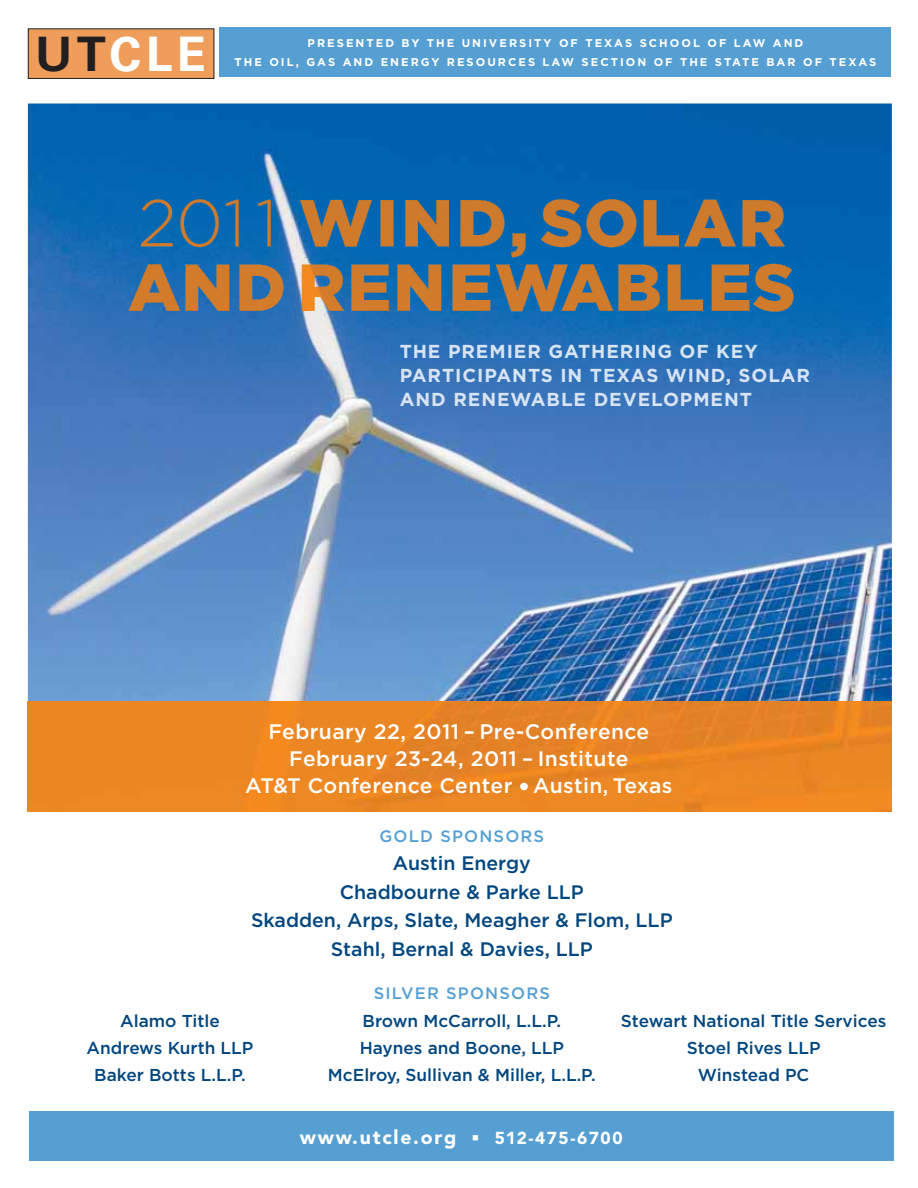
<style>
.page{position:relative;width:918px;height:1188px;background:#fff}
.page>*{position:absolute;margin:0;border:0;box-sizing:border-box;transform-origin:0 0}
.t1{font:700 47.55px "Univers";letter-spacing:.09em;color:#fff}
.t2{font:500 21px/27px "Gotham";letter-spacing:.02em;color:#fff;text-align:center}
.t3{font:500 19.5px/28.5px "Gotham";color:#00467f;text-align:center}
.t4{font:900 19.5px "Avenir LT Std";letter-spacing:.09em;color:#fff}
.t5{font:700 18.75px/24px "Gotham";letter-spacing:.05em;color:#d8e4f3}
.t6{font:500 17.25px/27px "Gotham";color:#00467f;text-align:center}
.t7{font:900 17.25px "Avenir LT Std";letter-spacing:.09em;color:#fff}
.t8{font:500 16.5px "Gotham";letter-spacing:.07em;color:#569fd3}
.t9{font:700 11.25px/19.5px "Gotham";letter-spacing:.18em;color:#fff;text-align:center}
.s1{color:#231f20}
.s2{font-size:27px}
</style>
<div class="page">
<img style="left:28px;top:104px;width:864px;height:598px">
<hr style="left:892px;top:702px;width:1px;height:109px;background:#f68b1e">
<img style="left:28px;top:702px;width:864px;height:109px">
<img style="left:141px;top:199px;width:130px;height:48px">
<img style="left:300px;top:199px;width:485px;height:58px">
<img style="left:128px;top:264px;width:666px;height:48px">
<div style="left:220px;top:27px;width:671px;height:50px;background:#569fd3"></div>
<div style="left:29px;top:1112px;width:864px;height:49px;background:#569fd3"></div>
<div style="left:28px;top:29px;width:186px;height:49px;background:#ee9d5a"></div>
<div style="left:28px;top:28px;width:186px;height:51px;border:1px solid #231f20"></div>
<h1 class="t1" style="left:35px;top:37px;width:172px"><span class="s1">UT</span>CLE</h1>
<p class="t9" style="left:235px;top:34px;width:643px">PRESENTED BY THE UNIVERSITY OF TEXAS SCHOOL OF LAW AND<br>THE OIL, GAS AND ENERGY RESOURCES LAW SECTION OF THE STATE BAR OF TEXAS</p>
<p class="t5" style="left:400px;top:341px;width:412px">THE PREMIER GATHERING OF KEY<br>PARTICIPANTS IN TEXAS WIND, SOLAR<br>AND RENEWABLE DEVELOPMENT</p>
<p class="t2" style="left:245px;top:720px;width:429px">February 22, 2011 – Pre-Conference<br>February 23-24, 2011 – Institute<br>AT&amp;T Conference Center <span class="s2">•</span>Austin, Texas</p>
<p class="t8" style="left:380px;top:830px;width:166px">GOLD SPONSORS</p>
<p class="t3" style="left:251px;top:851px;width:423px">Austin Energy<br>Chadbourne &amp; Parke LLP<br>Skadden, Arps, Slate, Meagher &amp; Flom, LLP<br>Stahl, Bernal &amp; Davies, LLP</p>
<p class="t8" style="left:374px;top:987px;width:178px">SILVER SPONSORS</p>
<p class="t6" style="left:87px;top:1009px;width:168px">Alamo Title<br>Andrews Kurth LLP<br>Baker Botts L.L.P.</p>
<p class="t6" style="left:328px;top:1009px;width:269px">Brown McCarroll, L.L.P.<br>Haynes and Boone, LLP<br>McElroy, Sullivan &amp; Miller, L.L.P.</p>
<p class="t6" style="left:621px;top:1009px;width:267px">Stewart National Title Services<br>Stoel Rives LLP<br>Winstead PC</p>
<p class="t4" style="left:300px;top:1125px;width:158px">www.utcle.org</p>
<p class="t7" style="left:495px;top:1128px;width:129px">512-475-6700</p>
</div>
